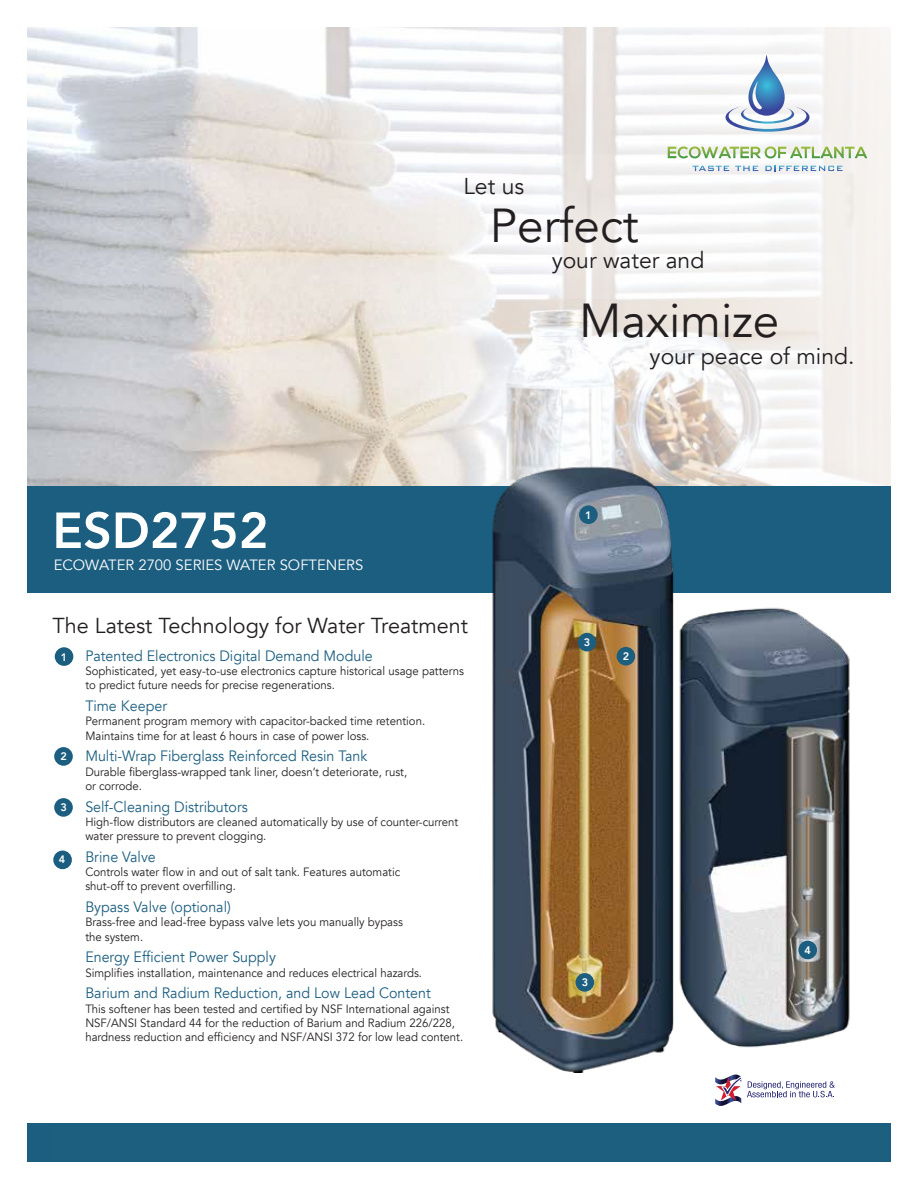
<style>
.page{position:relative;width:918px;height:1188px;background:#fff}
.page>*{position:absolute;margin:0;border:0;box-sizing:border-box;transform-origin:0 0}
.t1{font:800 50.1px "Avenir";color:#fff}
.t2{font:47.55px "Avenir";color:#231f20}
.t3{font:22.95px "Avenir";color:#231f20}
.t4{font:21.6px "Avenir";color:#231f20}
.t5{font:15px "Avenir";color:#1b5e7f;scale:.95 1}
.t6{font:14.85px "Avenir";color:#fff}
.t7{font:12px/14.2px "Avenir";color:#231f20;scale:.95 1}
.t8{font:800 10.8px "Avenir";color:#fff}
</style>
<div class="page">
<img style="left:27px;top:27px;width:864px;height:460px">
<div style="left:27px;top:487px;width:864px;height:106px;background:#1b5e7f"></div>
<svg style="left:438px;top:154px;width:293px;height:145px"></svg>
<div style="left:27px;top:1123px;width:864px;height:39px;background:#1b5e7f"></div>
<svg style="left:715px;top:1075px;width:120px;height:31px"></svg>
<div style="left:55px;top:647px;width:18px;height:19px;background:#1b5e7f;border-radius:50%"></div>
<div style="left:54px;top:747px;width:19px;height:19px;background:#1b5e7f;border-radius:50%"></div>
<div style="left:54px;top:798px;width:19px;height:19px;background:#1b5e7f;border-radius:50%"></div>
<img style="left:488px;top:461px;width:403px;height:612px">
<div style="left:579px;top:505px;width:19px;height:19px;background:#1b5e7f;border-radius:50%"></div>
<div style="left:617px;top:647px;width:18px;height:19px;background:#1b5e7f;border-radius:50%"></div>
<div style="left:576px;top:973px;width:18px;height:19px;background:#1b5e7f;border-radius:50%"></div>
<div style="left:578px;top:633px;width:18px;height:18px;background:#1b5e7f;border-radius:50%"></div>
<div style="left:798px;top:941px;width:19px;height:18px;background:#1b5e7f;border-radius:50%"></div>
<div style="left:53px;top:851px;width:19px;height:18px;background:#1b5e7f;border-radius:50%"></div>
<svg style="left:692px;top:166px;width:37px;height:5px"></svg>
<svg style="left:735px;top:166px;width:23px;height:5px"></svg>
<svg style="left:765px;top:166px;width:78px;height:5px"></svg>
<svg style="left:668px;top:146px;width:199px;height:12px"></svg>
<svg style="left:726px;top:55px;width:84px;height:77px"></svg>
<h3 class="t3" style="left:464px;top:173px;width:62px">Let us</h3>
<h2 class="t2" style="left:490px;top:197px;width:150px">Perfect</h2>
<h3 class="t3" style="left:552px;top:247px;width:154px">your water and</h3>
<h1 class="t1" style="left:52px;top:492px;width:218px">ESD2752</h1>
<p class="t6" style="left:54px;top:556px;width:311px">ECOWATER 2700 SERIES WATER SOFTENERS</p>
<h3 class="t4" style="left:52px;top:612px;width:417px">The Latest Technology for Water Treatment</h3>
<p class="t5" style="left:85px;top:647px;width:304px">Patented Electronics Digital Demand Module</p>
<p class="t7" style="left:85px;top:664px;width:400px">Sophisticated, yet easy-to-use electronics capture historical usage patterns to predict future needs for precise regenerations.</p>
<p class="t5" style="left:85px;top:697px;width:88px">Time Keeper</p>
<p class="t7" style="left:85px;top:714px;width:359px">Permanent program memory with capacitor-backed time retention.<br>Maintains time for at least 6 hours in case of power loss.</p>
<p class="t5" style="left:85px;top:747px;width:298px">Multi-Wrap Fiberglass Reinforced Resin Tank</p>
<p class="t7" style="left:85px;top:765px;width:340px">Durable fiberglass-wrapped tank liner, doesn’t deteriorate, rust, or corrode.</p>
<p class="t5" style="left:85px;top:797px;width:173px">Self-Cleaning Distributors</p>
<p class="t7" style="left:85px;top:815px;width:394px">High-flow distributors are cleaned automatically by use of counter-current water pressure to prevent clogging.</p>
<p class="t5" style="left:85px;top:848px;width:76px">Brine Valve</p>
<p class="t7" style="left:85px;top:865px;width:333px">Controls water flow in and out of salt tank. Features automatic shut-off to prevent overfilling.</p>
<p class="t5" style="left:85px;top:898px;width:155px">Bypass Valve (optional)</p>
<p class="t7" style="left:85px;top:915px;width:336px">Brass-free and lead-free bypass valve lets you manually bypass the system.</p>
<p class="t5" style="left:85px;top:948px;width:202px">Energy Efficient Power Supply</p>
<p class="t7" style="left:85px;top:966px;width:356px">Simplifies installation, maintenance and reduces electrical hazards.</p>
<p class="t5" style="left:85px;top:984px;width:365px">Barium and Radium Reduction, and Low Lead Content</p>
<p class="t7" style="left:85px;top:1002px;width:399px">This softener has been tested and certified by NSF International against<br>NSF/ANSI Standard 44 for the reduction of Barium and Radium 226/228, hardness reduction and efficiency and NSF/ANSI 372 for low lead content.</p>
<p class="t8" style="left:61px;top:648px;width:8px">1</p>
<p class="t8" style="left:60px;top:748px;width:8px">2</p>
<p class="t8" style="left:60px;top:799px;width:8px">3</p>
<p class="t8" style="left:59px;top:851px;width:8px">4</p>
<h2 class="t2" style="left:579px;top:292px;width:202px">Maximize</h2>
<h3 class="t3" style="left:650px;top:342px;width:206px">your peace of mind.</h3>
<p class="t8" style="left:585px;top:507px;width:8px">1</p>
<p class="t8" style="left:584px;top:634px;width:8px">3</p>
<p class="t8" style="left:623px;top:648px;width:8px">2</p>
<p class="t8" style="left:582px;top:974px;width:8px">3</p>
<p class="t8" style="left:805px;top:942px;width:8px">4</p>
</div>
